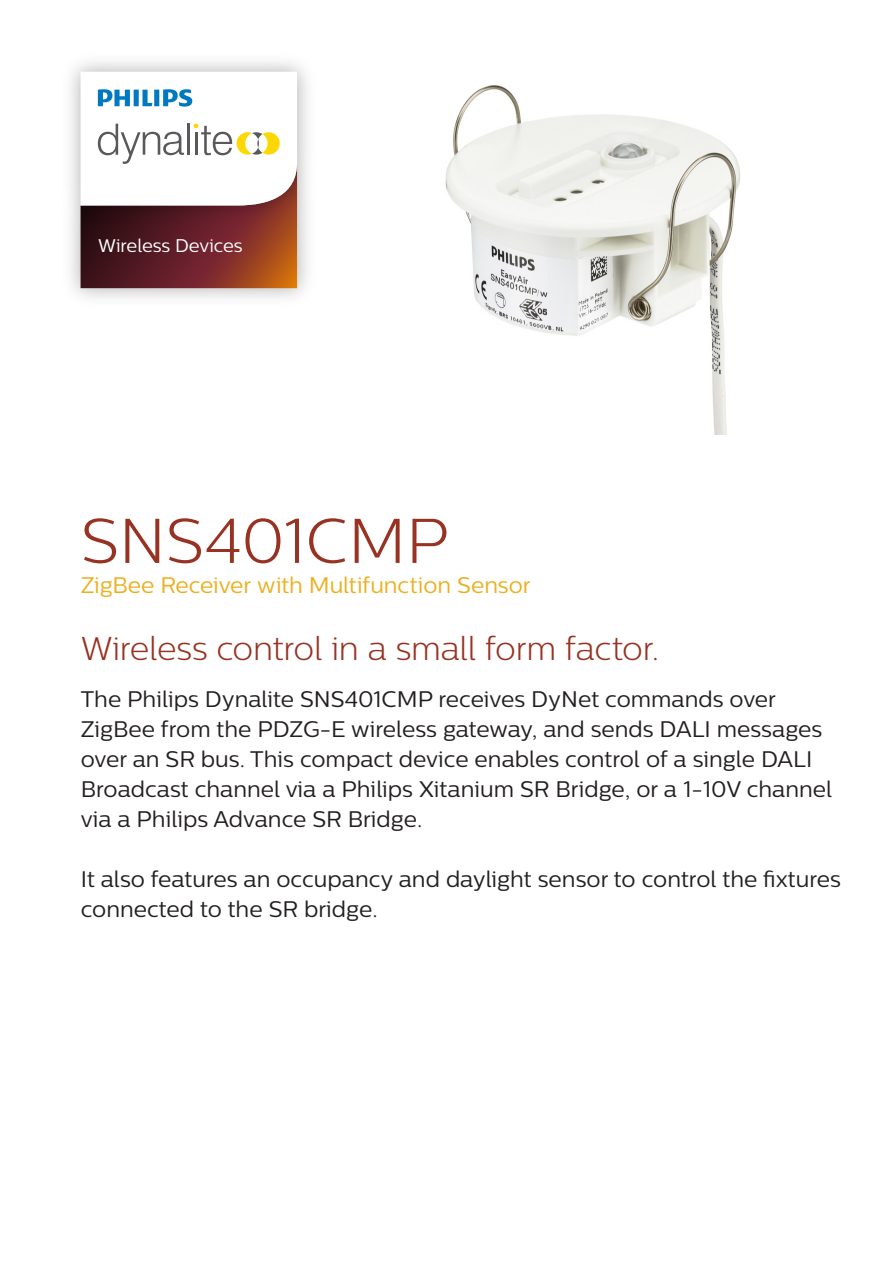
<style>
.page{position:relative;width:893px;height:1263px;background:#fff}
.page>*{position:absolute;margin:0;border:0;box-sizing:border-box;transform-origin:0 0}
.t1{font:300 63px "Centrale Sans";color:#983222}
.t2{font:300 33px "Centrale Sans";letter-spacing:-.01em;color:#983222}
.t3{font:22.5px/30px "Centrale Sans";color:#231f20}
.t4{font:22.5px "Centrale Sans";letter-spacing:-.005em;color:#ecaf1f}
.t5{font:18.3px "Centrale Sans";letter-spacing:-.01em;color:#fff}
</style>
<div class="page">
<img style="left:70px;top:232px;width:238px;height:67px">
<img style="left:70px;top:61px;width:238px;height:171px">
<svg style="left:81px;top:72px;width:216px;height:216px"></svg>
<img style="left:445px;top:85px;width:296px;height:349px">
<p class="t5" style="left:98px;top:235px;width:146px">Wireless Devices</p>
<h1 class="t1" style="left:81px;top:505px;width:369px">SNS401CMP</h1>
<p class="t4" style="left:81px;top:572px;width:451px">ZigBee Receiver with Multifunction Sensor</p>
<h2 class="t2" style="left:81px;top:630px;width:580px">Wireless control in a small form factor.</h2>
<p class="t3" style="left:81px;top:684px;width:753px">The Philips Dynalite SNS401CMP receives DyNet commands over ZigBee from the PDZG-E wireless gateway, and sends DALI messages over an SR bus. This compact device enables control of a single DALI Broadcast channel via a Philips Xitanium SR Bridge, or a 1-10V channel via a Philips Advance SR Bridge.</p>
<p class="t3" style="left:81px;top:864px;width:762px">It also features an occupancy and daylight sensor to control the fixtures connected to the SR bridge.</p>
</div>
